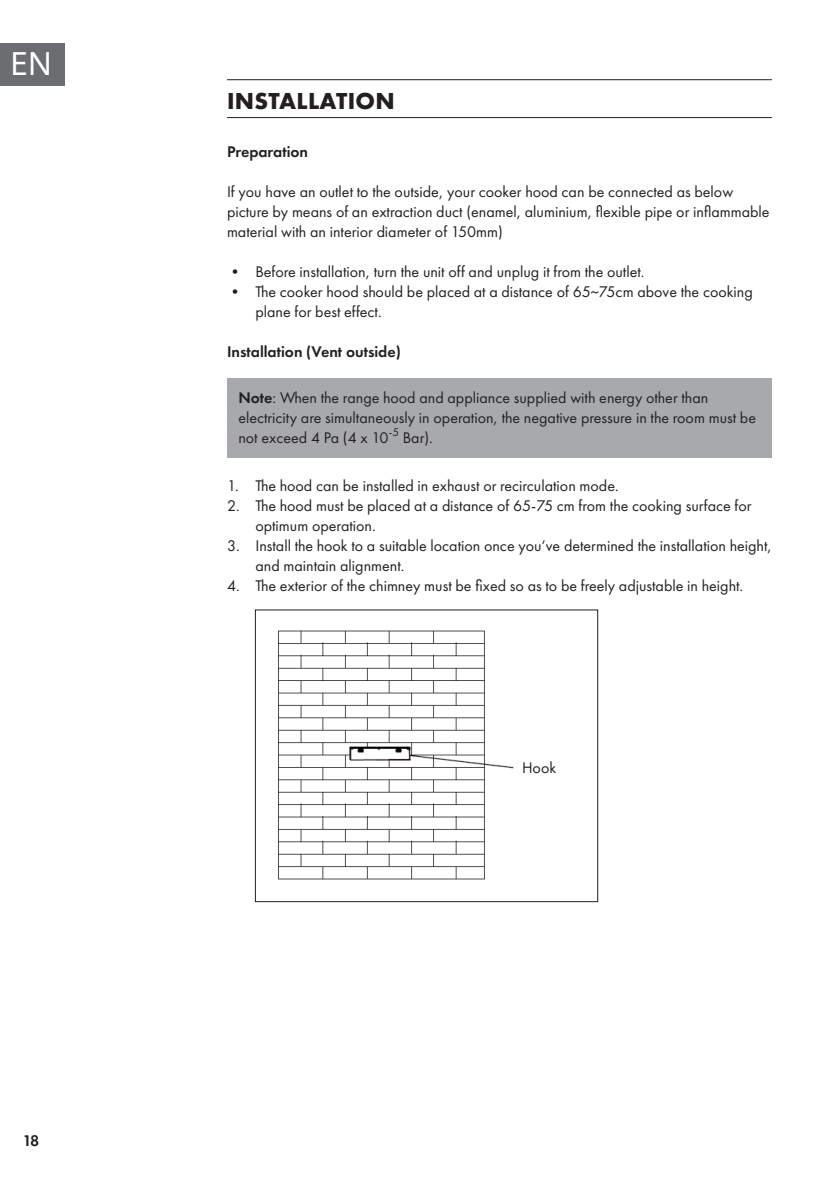
<style>
.page{position:relative;width:840px;height:1191px;background:#fff}
.page>*{position:absolute;margin:0;border:0;box-sizing:border-box;transform-origin:0 0}
.t1{font:32px "Noto Sans";color:#fff}
.t2{font:700 24px "Futura PTW08";letter-spacing:.01em;color:#231f20}
.t3{font:16px/20px "Futura PTW08";color:#231f20}
.t4{font:600 16px "Futura PTW08";color:#231f20}
.s1{font-weight:600}
</style>
<div class="page">
<div style="left:0;top:43px;width:65px;height:42px;background:#6c6d70"></div>
<hr style="left:227px;top:79px;width:544px;height:1px;background:#231f20">
<hr style="left:227px;top:117px;width:544px;height:1px;background:#231f20">
<div style="left:227px;top:379px;width:544px;height:79px;background:#a8a9ad"></div>
<img style="left:278px;top:630px;width:236px;height:250px">
<div style="left:255px;top:609px;width:343px;height:293px;border:1px solid #231f20"></div>
<h1 class="t1" style="left:10px;top:41px;width:44px">EN</h1>
<p class="t4" style="left:23px;top:1130px;width:18px">18</p>
<h2 class="t2" style="left:227px;top:85px;width:169px">INSTALLATION</h2>
<p class="t4" style="left:227px;top:142px;width:83px">Preparation</p>
<p class="t3" style="left:227px;top:181px;width:544px">If you have an outlet to the outside, your cooker hood can be connected as below picture by means of an extraction duct (enamel, aluminium, flexible pipe or inflammable material with an interior diameter of 150mm)</p>
<p class="t3" style="left:227px;top:261px;width:419px">• Before installation, turn the unit off and unplug it from the outlet.</p>
<p class="t3" style="left:255px;top:281px;width:498px;text-indent:-28px">• The cooker hood should be placed at a distance of 65~75cm above the cooking plane for best effect.</p>
<p class="t4" style="left:227px;top:342px;width:175px">Installation (Vent outside)</p>
<p class="t3" style="left:238px;top:387px;width:519px"><span class="s1">Note</span>: When the range hood and appliance supplied with energy other than electricity are simultaneously in operation, the negative pressure in the room must be not exceed 4 Pa (4 x 10<sup>-5</sup> Bar).</p>
<p class="t3" style="left:227px;top:475px;width:393px">1. The hood can be installed in exhaust or recirculation mode.</p>
<p class="t3" style="left:255px;top:495px;width:497px;text-indent:-28px">2. The hood must be placed at a distance of 65-75 cm from the cooking surface for optimum operation.</p>
<p class="t3" style="left:255px;top:535px;width:517px;text-indent:-28px">3. Install the hook to a suitable location once you‘ve determined the installation height, and maintain alignment.</p>
<p class="t3" style="left:227px;top:575px;width:517px">4. The exterior of the chimney must be fixed so as to be freely adjustable in height.</p>
<p class="t3" style="left:521px;top:758px;width:36px">Hook</p>
</div>
